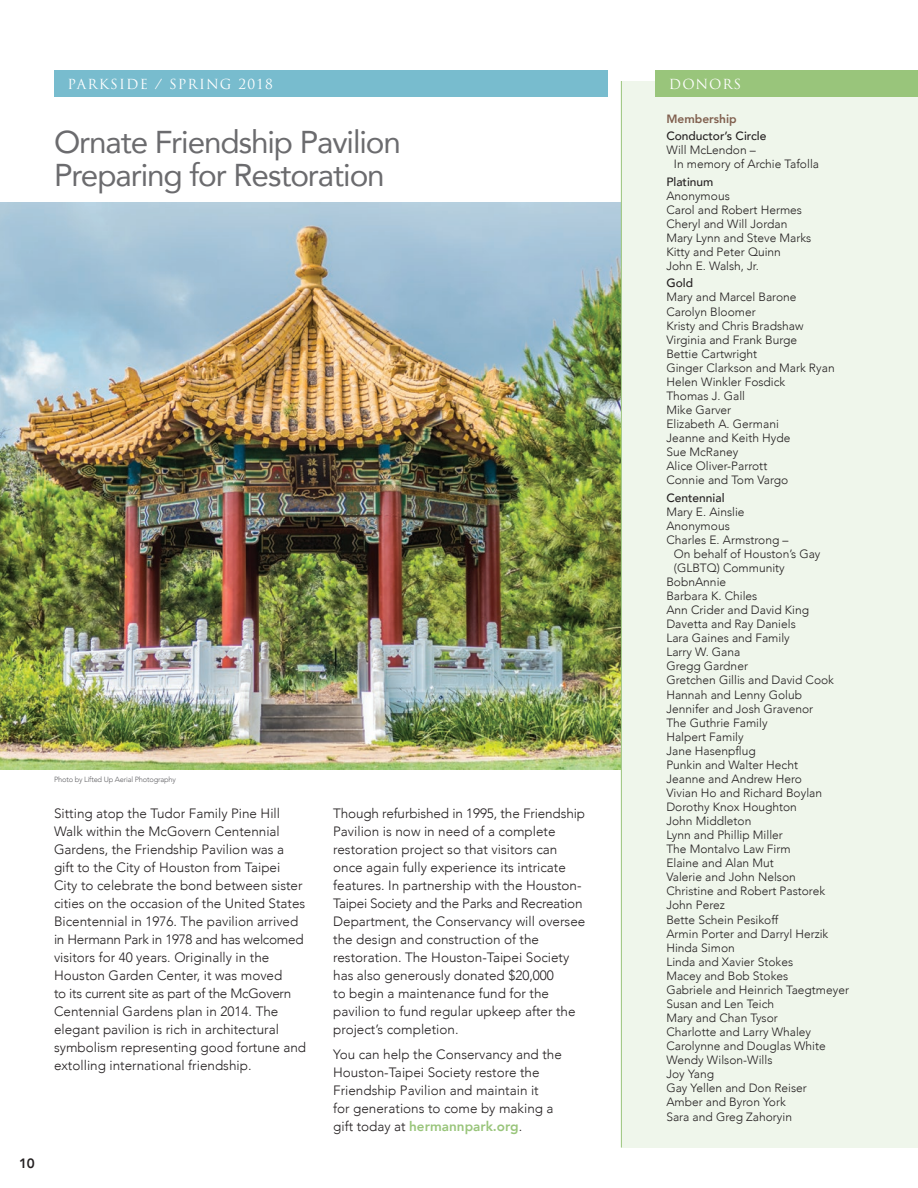
<style>
.page{position:relative;width:918px;height:1188px;background:#fff}
.page>*{position:absolute;margin:0;border:0;box-sizing:border-box;transform-origin:0 0}
.t1{font:31.5px/33px "Avenir";letter-spacing:-.035em;color:#6b6b6e}
.t2{font:300 13.5px/18px "Avenir";color:#231f20}
.t3{font:13.5px "Trajan Pro";letter-spacing:.09em;color:#fff}
.Donor_Category{font:800 13.5px "Avenir";color:#231f20}
.List_Donor_Style{font:300 12px/14.1px "Avenir";color:#231f20}
.List_Donor_Style-2{font:500 12px "Avenir";color:#231f20}
.Donor_Category-2{font:800 12px "Avenir";color:#805f4e}
.t4{font:300 7.5px "Avenir";letter-spacing:-.025em;color:#636366}
.s1{font-weight:800;color:#99c57b}
</style>
<div class="page">
<img style="left:0;top:202px;width:621px;height:567px">
<div style="left:621px;top:81px;width:297px;height:1067px;background:#eff6eb"></div>
<hr style="left:621px;top:81px;width:1px;height:1067px;background:#99c57b">
<div style="left:54px;top:71px;width:554px;height:26px;background:#78bcce"></div>
<div style="left:655px;top:71px;width:263px;height:26px;background:#99c57b"></div>
<p class="Donor_Category" style="left:19px;top:1151px;width:17px">10</p>
<p class="t3" style="left:68px;top:75px;width:207px">PARKSIDE / SPRING 2018</p>
<p class="t3" style="left:669px;top:75px;width:74px">DONORS</p>
<p class="t1" style="left:54px;top:125px;width:349px">Ornate Friendship Pavilion<br>Preparing for Restoration</p>
<p class="t4" style="left:54px;top:774px;width:124px">Photo by Lifted Up Aerial Photography</p>
<p class="t2" style="left:54px;top:804px;width:254px">Sitting atop the Tudor Family Pine Hill Walk within the McGovern Centennial Gardens, the Friendship Pavilion was a gift to the City of Houston from Taipei City to celebrate the bond between sister cities on the occasion of the United States Bicentennial in 1976. The pavilion arrived in Hermann Park in 1978 and has welcomed visitors for 40 years. Originally in the Houston Garden Center, it was moved<br>to its current site as part of the McGovern Centennial Gardens plan in 2014. The elegant pavilion is rich in architectural symbolism representing good fortune and extolling international friendship.</p>
<p class="t2" style="left:333px;top:804px;width:254px">Though refurbished in 1995, the Friendship Pavilion is now in need of a complete restoration project so that visitors can once again fully experience its intricate features. In partnership with the Houston-Taipei Society and the Parks and Recreation Department, the Conservancy will oversee the design and construction of the restoration. The Houston-Taipei Society has also generously donated $20,000<br>to begin a maintenance fund for the pavilion to fund regular upkeep after the project’s completion.</p>
<p class="t2" style="left:333px;top:1045px;width:230px">You can help the Conservancy and the Houston-Taipei Society restore the Friendship Pavilion and maintain it<br>for generations to come by making a gift today at <span class="s1">hermannpark.org</span>.</p>
<p class="Donor_Category-2" style="left:666px;top:108px;width:72px">Membership</p>
<p class="List_Donor_Style-2" style="left:666px;top:126px;width:102px">Conductor’s Circle</p>
<p class="List_Donor_Style" style="left:674px;top:143px;width:147px;text-indent:-8px">Will McLendon –<br>In memory of Archie Tafolla</p>
<p class="List_Donor_Style-2" style="left:666px;top:171px;width:49px">Platinum</p>
<p class="List_Donor_Style" style="left:666px;top:189px;width:65px">Anonymous</p>
<p class="List_Donor_Style" style="left:666px;top:203px;width:137px">Carol and Robert Hermes</p>
<p class="List_Donor_Style" style="left:666px;top:217px;width:123px">Cheryl and Will Jordan</p>
<p class="List_Donor_Style" style="left:666px;top:231px;width:146px">Mary Lynn and Steve Marks</p>
<p class="List_Donor_Style" style="left:666px;top:245px;width:116px">Kitty and Peter Quinn</p>
<p class="List_Donor_Style" style="left:666px;top:259px;width:94px">John E. Walsh, Jr.</p>
<p class="List_Donor_Style-2" style="left:666px;top:273px;width:28px">Gold</p>
<p class="List_Donor_Style" style="left:666px;top:290px;width:132px">Mary and Marcel Barone</p>
<p class="List_Donor_Style" style="left:666px;top:304px;width:91px">Carolyn Bloomer</p>
<p class="List_Donor_Style" style="left:666px;top:318px;width:139px">Kristy and Chris Bradshaw</p>
<p class="List_Donor_Style" style="left:666px;top:333px;width:132px">Virginia and Frank Burge</p>
<p class="List_Donor_Style" style="left:666px;top:347px;width:92px">Bettie Cartwright</p>
<p class="List_Donor_Style" style="left:666px;top:361px;width:170px">Ginger Clarkson and Mark Ryan</p>
<p class="List_Donor_Style" style="left:666px;top:375px;width:120px">Helen Winkler Fosdick</p>
<p class="List_Donor_Style" style="left:666px;top:389px;width:80px">Thomas J. Gall</p>
<p class="List_Donor_Style" style="left:666px;top:403px;width:66px">Mike Garver</p>
<p class="List_Donor_Style" style="left:666px;top:417px;width:114px">Elizabeth A. Germani</p>
<p class="List_Donor_Style" style="left:666px;top:431px;width:126px">Jeanne and Keith Hyde</p>
<p class="List_Donor_Style" style="left:666px;top:445px;width:73px">Sue McRaney</p>
<p class="List_Donor_Style" style="left:666px;top:459px;width:102px">Alice Oliver-Parrott</p>
<p class="List_Donor_Style" style="left:666px;top:473px;width:123px">Connie and Tom Vargo</p>
<p class="List_Donor_Style-2" style="left:666px;top:487px;width:60px">Centennial</p>
<p class="List_Donor_Style" style="left:666px;top:505px;width:80px">Mary E. Ainslie</p>
<p class="List_Donor_Style" style="left:666px;top:519px;width:65px">Anonymous</p>
<p class="List_Donor_Style" style="left:674px;top:533px;width:148px;text-indent:-8px">Charles E. Armstrong –<br>On behalf of Houston’s Gay (GLBTQ) Community</p>
<p class="List_Donor_Style" style="left:666px;top:575px;width:61px">BobnAnnie</p>
<p class="List_Donor_Style" style="left:666px;top:589px;width:92px">Barbara K. Chiles</p>
<p class="List_Donor_Style" style="left:666px;top:603px;width:144px">Ann Crider and David King</p>
<p class="List_Donor_Style" style="left:666px;top:617px;width:131px">Davetta and Ray Daniels</p>
<p class="List_Donor_Style" style="left:666px;top:631px;width:125px">Lara Gaines and Family</p>
<p class="List_Donor_Style" style="left:666px;top:645px;width:76px">Larry W. Gana</p>
<p class="List_Donor_Style" style="left:666px;top:659px;width:83px">Gregg Gardner</p>
<p class="List_Donor_Style" style="left:666px;top:673px;width:169px">Gretchen Gillis and David Cook</p>
<p class="List_Donor_Style" style="left:666px;top:687px;width:137px">Hannah and Lenny Golub</p>
<p class="List_Donor_Style" style="left:666px;top:701px;width:148px">Jennifer and Josh Gravenor</p>
<p class="List_Donor_Style" style="left:666px;top:715px;width:103px">The Guthrie Family</p>
<p class="List_Donor_Style" style="left:666px;top:730px;width:79px">Halpert Family</p>
<p class="List_Donor_Style" style="left:666px;top:744px;width:91px">Jane Hasenpflug</p>
<p class="List_Donor_Style" style="left:666px;top:758px;width:133px">Punkin and Walter Hecht</p>
<p class="List_Donor_Style" style="left:666px;top:772px;width:137px">Jeanne and Andrew Hero</p>
<p class="List_Donor_Style" style="left:666px;top:786px;width:157px">Vivian Ho and Richard Boylan</p>
<p class="List_Donor_Style" style="left:666px;top:800px;width:132px">Dorothy Knox Houghton</p>
<p class="List_Donor_Style" style="left:666px;top:814px;width:86px">John Middleton</p>
<p class="List_Donor_Style" style="left:666px;top:828px;width:118px">Lynn and Phillip Miller</p>
<p class="List_Donor_Style" style="left:666px;top:842px;width:126px">The Montalvo Law Firm</p>
<p class="List_Donor_Style" style="left:666px;top:856px;width:109px">Elaine and Alan Mut</p>
<p class="List_Donor_Style" style="left:666px;top:870px;width:131px">Valerie and John Nelson</p>
<p class="List_Donor_Style" style="left:666px;top:884px;width:160px">Christine and Robert Pastorek</p>
<p class="List_Donor_Style" style="left:666px;top:898px;width:60px">John Perez</p>
<p class="List_Donor_Style" style="left:666px;top:912px;width:113px">Bette Schein Pesikoff</p>
<p class="List_Donor_Style" style="left:666px;top:926px;width:164px">Armin Porter and Darryl Herzik</p>
<p class="List_Donor_Style" style="left:666px;top:941px;width:70px">Hinda Simon</p>
<p class="List_Donor_Style" style="left:666px;top:955px;width:128px">Linda and Xavier Stokes</p>
<p class="List_Donor_Style" style="left:666px;top:969px;width:123px">Macey and Bob Stokes</p>
<p class="List_Donor_Style" style="left:666px;top:983px;width:184px">Gabriele and Heinrich Taegtmeyer</p>
<p class="List_Donor_Style" style="left:666px;top:997px;width:109px">Susan and Len Teich</p>
<p class="List_Donor_Style" style="left:666px;top:1011px;width:113px">Mary and Chan Tysor</p>
<p class="List_Donor_Style" style="left:666px;top:1025px;width:146px">Charlotte and Larry Whaley</p>
<p class="List_Donor_Style" style="left:666px;top:1039px;width:161px">Carolynne and Douglas White</p>
<p class="List_Donor_Style" style="left:666px;top:1053px;width:108px">Wendy Wilson-Wills</p>
<p class="List_Donor_Style" style="left:666px;top:1067px;width:49px">Joy Yang</p>
<p class="List_Donor_Style" style="left:666px;top:1081px;width:142px">Gay Yellen and Don Reiser</p>
<p class="List_Donor_Style" style="left:666px;top:1095px;width:121px">Amber and Byron York</p>
<p class="List_Donor_Style" style="left:666px;top:1110px;width:127px">Sara and Greg Zahoryin</p>
</div>
